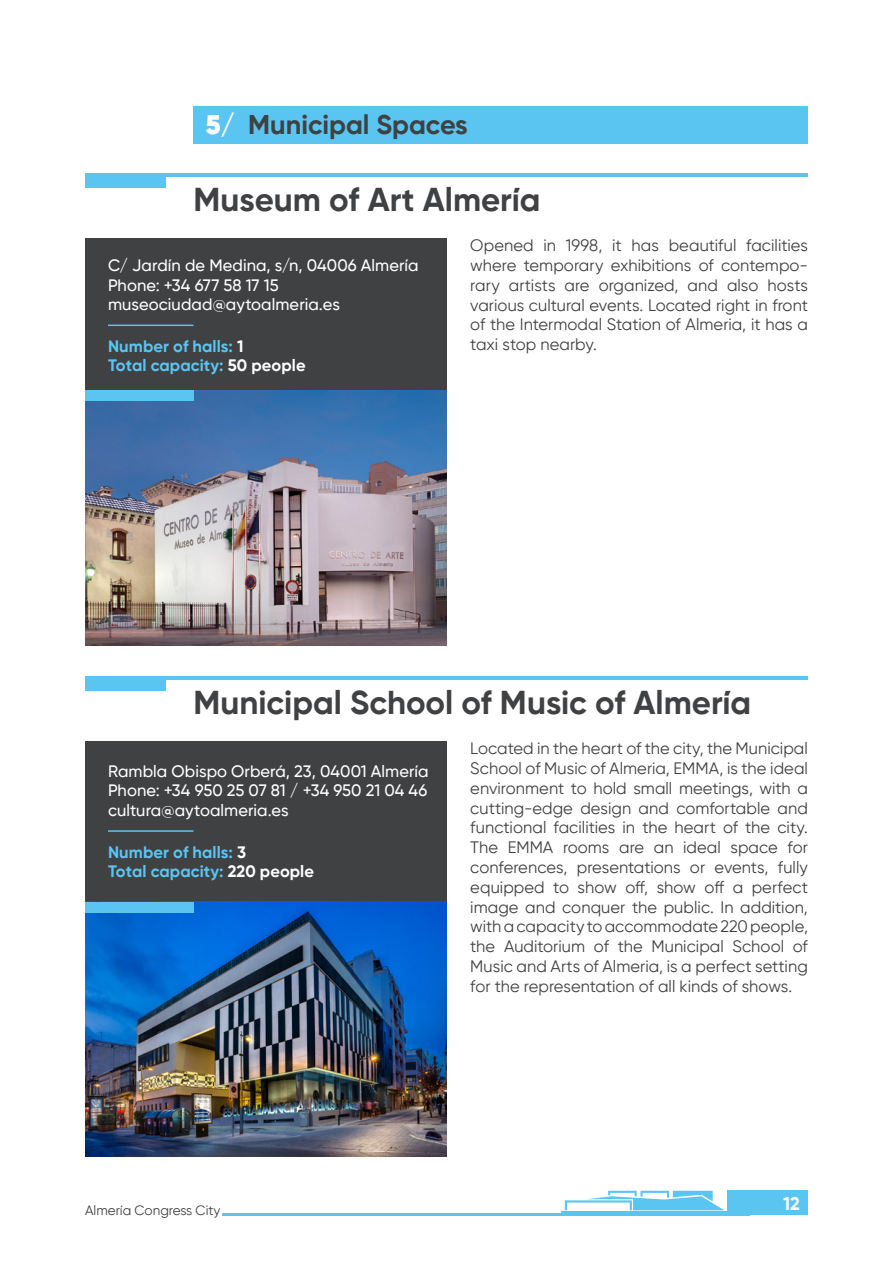
<style>
.page{position:relative;width:893px;height:1263px;background:#fff}
.page>*{position:absolute;margin:0;border:0;box-sizing:border-box;transform-origin:0 0}
.t1{font:700 33px "Gilroy";color:#404143}
.t2{font:700 27px "Gilroy";color:#404143}
.t3{font:700 18.3px "Gilroy";color:#fff}
.t4{font:16.5px/19.8px "Gilroy";color:#404143;text-align:justify}
.t5{font:500 16.5px/19.8px "Gilroy";letter-spacing:.005em;color:#fff}
.t6{font:700 16.5px/19.8px "Gilroy";letter-spacing:.005em;color:#5bc5f2}
.t7{font:13.5px "Gilroy";color:#404143}
.s1{font-weight:900;color:#fff}
.s2{color:#fff}
</style>
<div class="page">
<div style="left:728px;top:1190px;width:80px;height:25px;background:#5bc5f2"></div>
<hr style="left:222px;top:1213px;width:527px;height:2px;background:#5bc5f2">
<svg style="left:565px;top:1191px;width:159px;height:19px"></svg>
<hr style="left:561px;top:1212px;width:167px;height:1px;background:#5bc5f2">
<div style="left:85px;top:238px;width:361px;height:156px;background:#404143"></div>
<div style="left:85px;top:741px;width:361px;height:161px;background:#404143"></div>
<div style="left:193px;top:106px;width:615px;height:38px;background:#5bc5f2"></div>
<img style="left:85px;top:390px;width:361px;height:256px">
<img style="left:85px;top:902px;width:361px;height:255px">
<hr style="left:108px;top:325px;width:85px;height:1px;background:#5bc5f2">
<hr style="left:108px;top:830px;width:85px;height:2px;background:#5bc5f2">
<div style="left:85px;top:390px;width:108px;height:11px;background:#5bc5f2"></div>
<div style="left:85px;top:177px;width:81px;height:11px;background:#5bc5f2"></div>
<div style="left:85px;top:680px;width:81px;height:10px;background:#5bc5f2"></div>
<div style="left:85px;top:902px;width:108px;height:11px;background:#5bc5f2"></div>
<hr style="left:85px;top:173px;width:723px;height:4px;background:#5bc5f2">
<hr style="left:85px;top:676px;width:723px;height:4px;background:#5bc5f2">
<h2 class="t2" style="left:206px;top:108px;width:263px"><span class="s1">5/</span> Municipal Spaces</h2>
<h1 class="t1" style="left:193px;top:179px;width:348px">Museum of Art Almería</h1>
<p class="t5" style="left:108px;top:255px;width:312px">C/ Jardín de Medina, s/n, 04006 Almería<br>Phone: +34 677 58 17 15 museociudad@aytoalmeria.es</p>
<p class="t6" style="left:108px;top:336px;width:199px">Number of halls: <span class="s2">1<br></span>Total capacity: <span class="s2">50 people</span></p>
<p class="t4" style="left:470px;top:235px;width:339px">Opened in 1998, it has beautiful facilities where temporary exhibitions of contempo&shy;rary artists are organized, and also hosts various cultural events. Located right in front of the Intermodal Station of Almeria, it has a taxi stop nearby.</p>
<h1 class="t1" style="left:193px;top:681px;width:559px">Municipal School of Music of Almería</h1>
<p class="t5" style="left:108px;top:761px;width:322px;text-align:justify">Rambla Obispo Orberá, 23, 04001 Almería Phone: +34 950 25 07 81 / +34 950 21 04 46 cultura@aytoalmeria.es</p>
<p class="t6" style="left:108px;top:842px;width:208px">Number of halls: <span class="s2">3<br></span>Total capacity: <span class="s2">220 people</span></p>
<p class="t4" style="left:470px;top:738px;width:339px">Located in the heart of the city, the Municipal School of Music of Almeria, EMMA, is the ideal environment to hold small meetings, with a cutting-edge design and comfortable and functional facilities in the heart of the city.<br>The EMMA rooms are an ideal space for conferences, presentations or events, fully equipped to show off, show off a perfect image and conquer the public. In addition, with a capacity to accommodate 220 people, the Auditorium of the Municipal School of Music and Arts of Almeria, is a perfect setting for the representation of all kinds of shows.</p>
<p class="t7" style="left:85px;top:1202px;width:137px">Almería Congress City</p>
<p class="t3" style="left:783px;top:1192px;width:18px">12</p>
</div>
